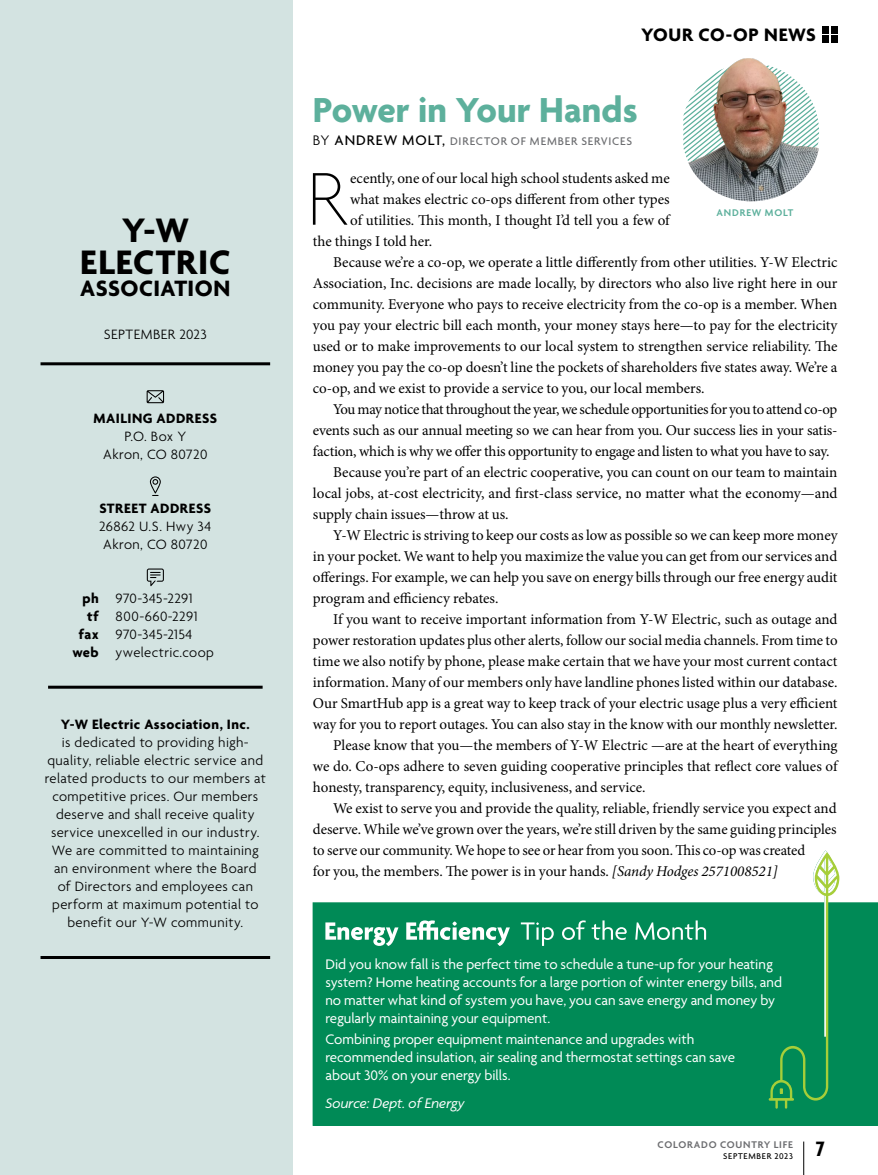
<style>
.page{position:relative;width:878px;height:1175px;background:#fff}
.page>*{position:absolute;margin:0;border:0;box-sizing:border-box;transform-origin:0 0}
.t1{font:100 80.85px "Agenda";color:#000}
.t2{font:700 37.5px "Agenda";color:#5db09c}
.t3{font:700 36.75px/31.5px "Agenda";letter-spacing:.02em;color:#000;text-align:center}
.t4{font:700 24px "Agenda";letter-spacing:.015em;color:#000}
.t5{font:700 condensed 22.5px "Agenda";color:#000}
.t6{font:700 19.5px "Agenda";letter-spacing:.03em;color:#000}
.t7{font:15px "Minion Pro";letter-spacing:-.005em;color:#000}
.t8{font:15px/18px "Agenda";color:#fff}
.t9{font:italic 15px "Agenda";color:#fff}
.t10{font:300 14.7px/18px "Agenda";letter-spacing:.025em;color:#000;text-align:center}
.t11{font:700 14.7px "Agenda";letter-spacing:.03em;color:#000}
.t12{font:500 12px "Agenda";letter-spacing:.07em;color:#6d6e71}
.t13{font:600 10.5px "Agenda";letter-spacing:.07em;color:#6d6e71}
.t14{font:600 10.5px "Agenda";letter-spacing:.075em;color:#5db09c}
.t15{font:500 9px "Agenda";letter-spacing:.08em;color:#000}
.s1{font-weight:700}
.s2{font-weight:300;font-size:15px;color:#000}
.s3{font-size:15px;color:#000}
.s4{font-style:italic}
</style>
<div class="page">
<img style="left:683px;top:58px;width:136px;height:143px">
<div style="left:0;top:0;width:293px;height:1174px;background:#d3e3e1"></div>
<hr style="left:48px;top:685px;width:214px;height:3px;background:#000">
<hr style="left:41px;top:362px;width:229px;height:3px;background:#000">
<hr style="left:41px;top:956px;width:229px;height:3px;background:#000">
<svg style="left:147px;top:390px;width:17px;height:13px"></svg>
<svg style="left:150px;top:476px;width:11px;height:20px"></svg>
<svg style="left:147px;top:568px;width:17px;height:18px"></svg>
<div style="left:313px;top:902px;width:565px;height:223px;background:#008a56"></div>
<svg style="left:521px;top:920px;width:185px;height:26px;background:#2d9e74"></svg>
<svg style="left:325px;top:920px;width:185px;height:26px"></svg>
<svg style="left:767px;top:850px;width:72px;height:258px"></svg>
<hr style="left:803px;top:1141px;width:1px;height:33px;background:#000">
<div style="left:830px;top:36px;width:7px;height:7px;background:#000"></div>
<div style="left:830px;top:26px;width:7px;height:7px;background:#000"></div>
<div style="left:821px;top:36px;width:7px;height:7px;background:#000"></div>
<div style="left:821px;top:26px;width:7px;height:7px;background:#000"></div>
<h3 class="t3" style="left:80px;top:217px;width:152px">Y-W<br>ELECTRIC</h3>
<h3 class="t4" style="left:80px;top:276px;width:152px">ASSOCIATION</h3>
<p class="t10" style="left:104px;top:326px;width:104px">SEPTEMBER 2023</p>
<p class="t11" style="left:93px;top:410px;width:125px">MAILING ADDRESS</p>
<p class="t10" style="left:103px;top:428px;width:106px">P.O. Box Y<br>Akron, CO 80720</p>
<p class="t11" style="left:99px;top:500px;width:113px">STREET ADDRESS</p>
<p class="t10" style="left:99px;top:518px;width:114px;text-align:left">26862 U.S. Hwy 34<br>Akron, CO 80720</p>
<p class="t10" style="left:82px;top:590px;width:112px"><span class="s1">ph</span> 970-345-2291</p>
<p class="t10" style="left:87px;top:608px;width:112px"><span class="s1">tf</span> 800-660-2291</p>
<p class="t10" style="left:79px;top:626px;width:115px"><span class="s1">fax</span> 970-345-2154</p>
<p class="t10" style="left:72px;top:644px;width:143px"><span class="s1">web</span> ywelectric.coop</p>
<p class="t11" style="left:61px;top:716px;width:190px">Y-W Electric Association, Inc.</p>
<p class="t10" style="left:45px;top:734px;width:222px">is dedicated to providing high&shy;quality, reliable electric service and related products to our members at competitive prices. Our members deserve and shall receive quality service unexcelled in our industry.<br>We are committed to maintaining an environment where the Board<br>of Directors and employees can perform at maximum potential to benefit our Y-W community.</p>
<h3 class="t6" style="left:641px;top:24px;width:176px">YOUR CO-OP NEWS</h3>
<h2 class="t2" style="left:313px;top:90px;width:326px">Power in Your Hands</h2>
<p class="t12" style="left:313px;top:135px;width:321px"><span class="s2">BY</span> <span class="s3">ANDREW MOLT,</span> DIRECTOR OF MEMBER SERVICES</p>
<h1 class="t1" style="left:307px;top:155px;width:41px">R</h1>
<p class="t7" style="left:350px;top:168px;width:321px">ecently, one of our local high school students asked me</p>
<p class="t7" style="left:350px;top:189px;width:321px">what makes electric co-ops different from other types</p>
<p class="t7" style="left:350px;top:210px;width:321px">of utilities. This month, I thought I’d tell you a few of</p>
<p class="t7" style="left:313px;top:231px;width:121px">the things I told her.</p>
<p class="t7" style="left:333px;top:252px;width:505px">Because we’re a co-op, we operate a little differently from other utilities. Y-W Electric</p>
<p class="t7" style="left:313px;top:273px;width:526px">Association, Inc. decisions are made locally, by directors who also live right here in our</p>
<p class="t7" style="left:313px;top:294px;width:526px">community. Everyone who pays to receive electricity from the co-op is a member. When</p>
<p class="t7" style="left:313px;top:315px;width:526px">you pay your electric bill each month, your money stays here—to pay for the electricity</p>
<p class="t7" style="left:313px;top:336px;width:526px">used or to make improvements to our local system to strengthen service reliability. The</p>
<p class="t7" style="left:313px;top:357px;width:526px">money you pay the co-op doesn’t line the pockets of shareholders five states away. We’re a</p>
<p class="t7" style="left:313px;top:378px;width:393px">co-op, and we exist to provide a service to you, our local members.</p>
<p class="t7" style="left:333px;top:399px;width:505px">You may notice that throughout the year, we schedule opportunities for you to attend co-op</p>
<p class="t7" style="left:313px;top:420px;width:526px">events such as our annual meeting so we can hear from you. Our success lies in your satis-</p>
<p class="t7" style="left:313px;top:441px;width:518px">faction, which is why we offer this opportunity to engage and listen to what you have to say.</p>
<p class="t7" style="left:333px;top:462px;width:505px">Because you’re part of an electric cooperative, you can count on our team to maintain</p>
<p class="t7" style="left:313px;top:483px;width:526px">local jobs, at-cost electricity, and first-class service, no matter what the economy—and</p>
<p class="t7" style="left:313px;top:504px;width:197px">supply chain issues—throw at us.</p>
<p class="t7" style="left:333px;top:525px;width:506px">Y-W Electric is striving to keep our costs as low as possible so we can keep more money</p>
<p class="t7" style="left:313px;top:546px;width:526px">in your pocket. We want to help you maximize the value you can get from our services and</p>
<p class="t7" style="left:313px;top:567px;width:526px">offerings. For example, we can help you save on energy bills through our free energy audit</p>
<p class="t7" style="left:313px;top:588px;width:187px">program and efficiency rebates.</p>
<p class="t7" style="left:333px;top:609px;width:506px">If you want to receive important information from Y-W Electric, such as outage and</p>
<p class="t7" style="left:313px;top:630px;width:526px">power restoration updates plus other alerts, follow our social media channels. From time to</p>
<p class="t7" style="left:313px;top:651px;width:526px">time we also notify by phone, please make certain that we have your most current contact</p>
<p class="t7" style="left:313px;top:672px;width:526px">information. Many of our members only have landline phones listed within our database.</p>
<p class="t7" style="left:313px;top:693px;width:526px">Our SmartHub app is a great way to keep track of your electric usage plus a very efficient</p>
<p class="t7" style="left:313px;top:714px;width:526px">way for you to report outages. You can also stay in the know with our monthly newsletter.</p>
<p class="t7" style="left:333px;top:735px;width:505px">Please know that you—the members of Y-W Electric —are at the heart of everything</p>
<p class="t7" style="left:313px;top:756px;width:526px">we do. Co-ops adhere to seven guiding cooperative principles that reflect core values of</p>
<p class="t7" style="left:313px;top:777px;width:334px">honesty, transparency, equity, inclusiveness, and service.</p>
<p class="t7" style="left:333px;top:798px;width:505px">We exist to serve you and provide the quality, reliable, friendly service you expect and</p>
<p class="t7" style="left:313px;top:819px;width:525px">deserve. While we’ve grown over the years, we’re still driven by the same guiding principles</p>
<p class="t7" style="left:313px;top:840px;width:494px">to serve our community. We hope to see or hear from you soon. This co-op was created</p>
<p class="t7" style="left:313px;top:861px;width:466px">for you, the members. The power is in your hands. <span class="s4">[Sandy Hodges 2571008521]</span></p>
<p class="t14" style="left:716px;top:207px;width:78px">ANDREW MOLT</p>
<p class="t8" style="left:325px;top:955px;width:458px">Did you know fall is the perfect time to schedule a tune-up for your heating system? Home heating accounts for a large portion of winter energy bills, and no matter what kind of system you have, you can save energy and money by regularly maintaining your equipment.</p>
<p class="t8" style="left:325px;top:1031px;width:411px">Combining proper equipment maintenance and upgrades with recommended insulation, air sealing and thermostat settings can save about 30% on your energy bills.</p>
<p class="t9" style="left:325px;top:1094px;width:141px">Source: Dept. of Energy</p>
<p class="t13" style="left:657px;top:1139px;width:137px">COLORADO COUNTRY LIFE</p>
<p class="t15" style="left:723px;top:1151px;width:71px">SEPTEMBER 2023</p>
<h3 class="t5" style="left:816px;top:1136px;width:10px">7</h3>
</div>
